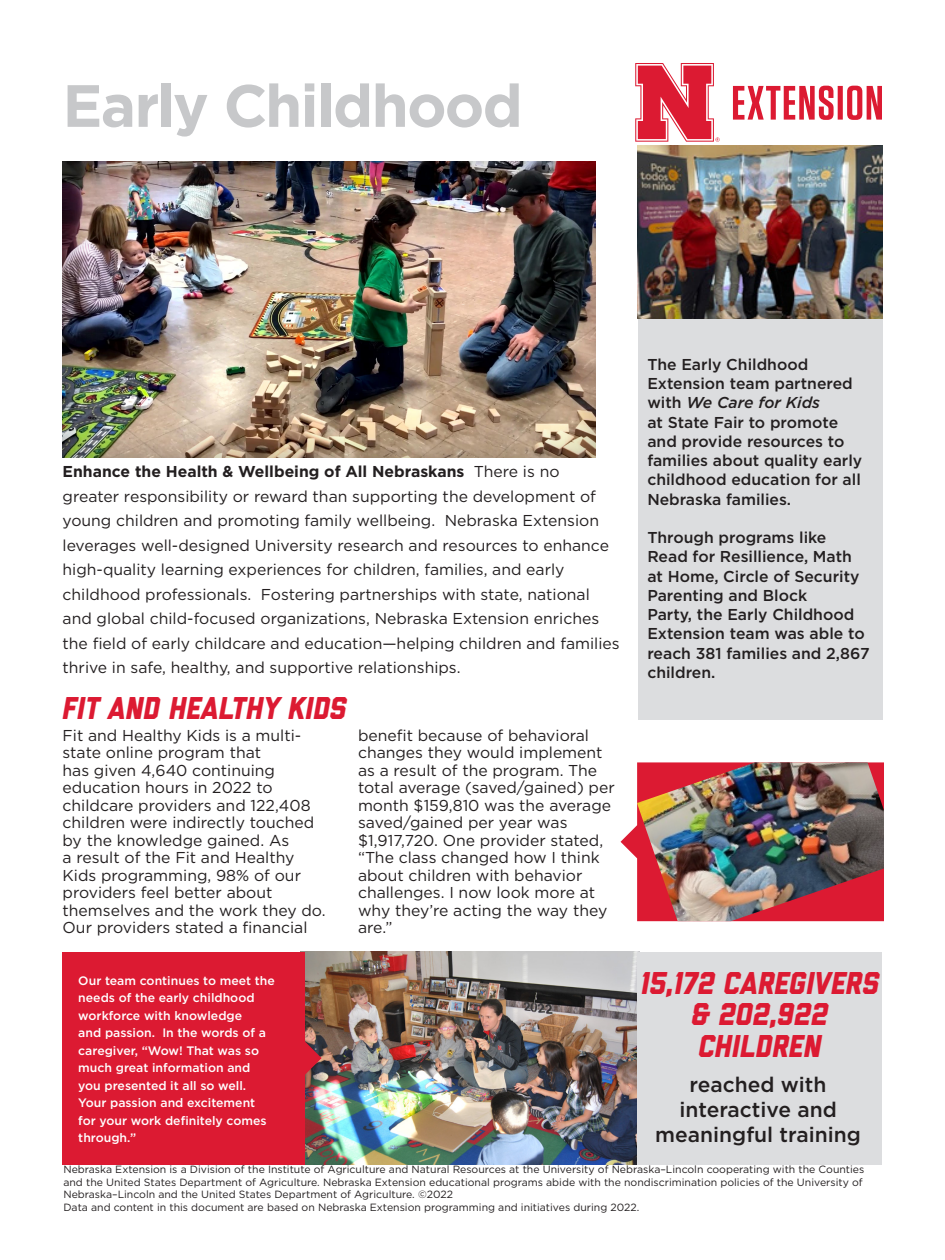
<style>
.page{position:relative;width:945px;height:1260px;background:#fff}
.page>*{position:absolute;margin:0;border:0;box-sizing:border-box;transform-origin:0 0}
.t1{font:700 59.5px "Gotham";letter-spacing:-.03em;color:#c7c8ca}
.t2{font:italic 800 31.5px/31.5px "Liberator";color:#dc1a32;text-align:center}
.t3{font:500 21px/25.2px "Gotham";color:#231f20;text-align:center}
.t4{font:15.75px/17.5px "Gotham";color:#231f20}
.t5{font:500 15.75px/19.2px "Gotham";color:#231f20}
.t6{font:500 12.25px/17.5px "Gotham";color:#fff}
.t7{font:10.5px/12.6px "Gotham";color:#231f20}
.s1{font-weight:700}
.s2{font-style:italic}
</style>
<div class="page">
<img style="left:638px;top:145px;width:245px;height:174px">
<div style="left:62px;top:156px;width:535px;height:307px;background:#231f20;opacity:.35"></div>
<svg style="left:733px;top:86px;width:149px;height:34px"></svg>
<svg style="left:635px;top:63px;width:85px;height:79px"></svg>
<div style="left:638px;top:319px;width:244px;height:400px;background:#dcdddf"></div>
<img style="left:305px;top:952px;width:332px;height:212px">
<div style="left:63px;top:952px;width:242px;height:213px;background:#dc1a32"></div>
<svg style="left:305px;top:1042px;width:17px;height:33px"></svg>
<svg style="left:621px;top:825px;width:16px;height:33px"></svg>
<img style="left:637px;top:762px;width:247px;height:159px">
<div style="left:637px;top:952px;width:245px;height:212px;background:#dcdddf"></div>
<p class="t1" style="left:63px;top:66px;width:462px">Early Childhood</p>
<p class="t4" style="left:63px;top:459px;width:559px;line-height:24.5px"><span class="s1">Enhance the Health &amp; Wellbeing of All Nebraskans</span> There is no greater responsibility or reward than supporting the development of young children and promoting family wellbeing. Nebraska Extension leverages well-designed University research and resources to enhance high-quality learning experiences for children, families, and early childhood professionals. Fostering partnerships with state, national and global child-focused organizations, Nebraska Extension enriches the field of early childcare and education—helping children and families thrive in safe, healthy, and supportive relationships.</p>
<p class="t2" style="left:63px;top:692px;width:286px">FIT AND HEALTHY KIDS</p>
<p class="t4" style="left:63px;top:726px;width:265px">Fit and Healthy Kids is a multi&shy;state online program that<br>has given 4,640 continuing education hours in 2022 to childcare providers and 122,408 children were indirectly touched by the knowledge gained. As<br>a result of the Fit and Healthy<br>Kids programming, 98% of our providers feel better about themselves and the work they do.<br>Our providers stated a financial</p>
<p class="t4" style="left:358px;top:726px;width:258px">benefit because of behavioral changes they would implement as a result of the program. The total average (saved/gained) per month $159,810 was the average saved/gained per year was $1,917,720. One provider stated, “The class changed how I think about children with behavior challenges. I now look more at why they’re acting the way they are.”</p>
<p class="t5" style="left:647px;top:354px;width:216px">The Early Childhood<br>Extension team partnered with <span class="s2">We Care for Kids<br></span>at State Fair to promote and provide resources to families about quality early childhood education for all<br>Nebraska families.</p>
<p class="t5" style="left:647px;top:528px;width:224px">Through programs like<br>Read for Resillience, Math at Home, Circle of Security<br>Parenting and Block<br>Party, the Early Childhood<br>Extension team was able to reach 381 families and 2,867 children.</p>
<p class="t2" style="left:641px;top:967px;width:240px">15,172 CAREGIVERS &amp; 202,922<br>CHILDREN</p>
<p class="t3" style="left:655px;top:1071px;width:207px">reached with interactive and meaningful training</p>
<p class="t7" style="left:63px;top:1163px;width:803px">Nebraska Extension is a Division of the Institute of Agriculture and Natural Resources at the University of Nebraska–Lincoln cooperating with the Counties and the United States Department of Agriculture. Nebraska Extension educational programs abide with the nondiscrimination policies of the University of<br>Nebraska–Lincoln and the United States Department of Agriculture. ©2022</p>
<p class="t7" style="left:63px;top:1201px;width:577px">Data and content in this document are based on Nebraska Extension programming and initiatives during 2022.</p>
<p class="t6" style="left:78px;top:971px;width:198px">Our team continues to meet the needs of the early childhood workforce with knowledge<br>and passion. In the words of a caregiver, “Wow! That was so much great information and you presented it all so well.<br>Your passion and excitement for your work definitely comes through.”</p>
</div>
